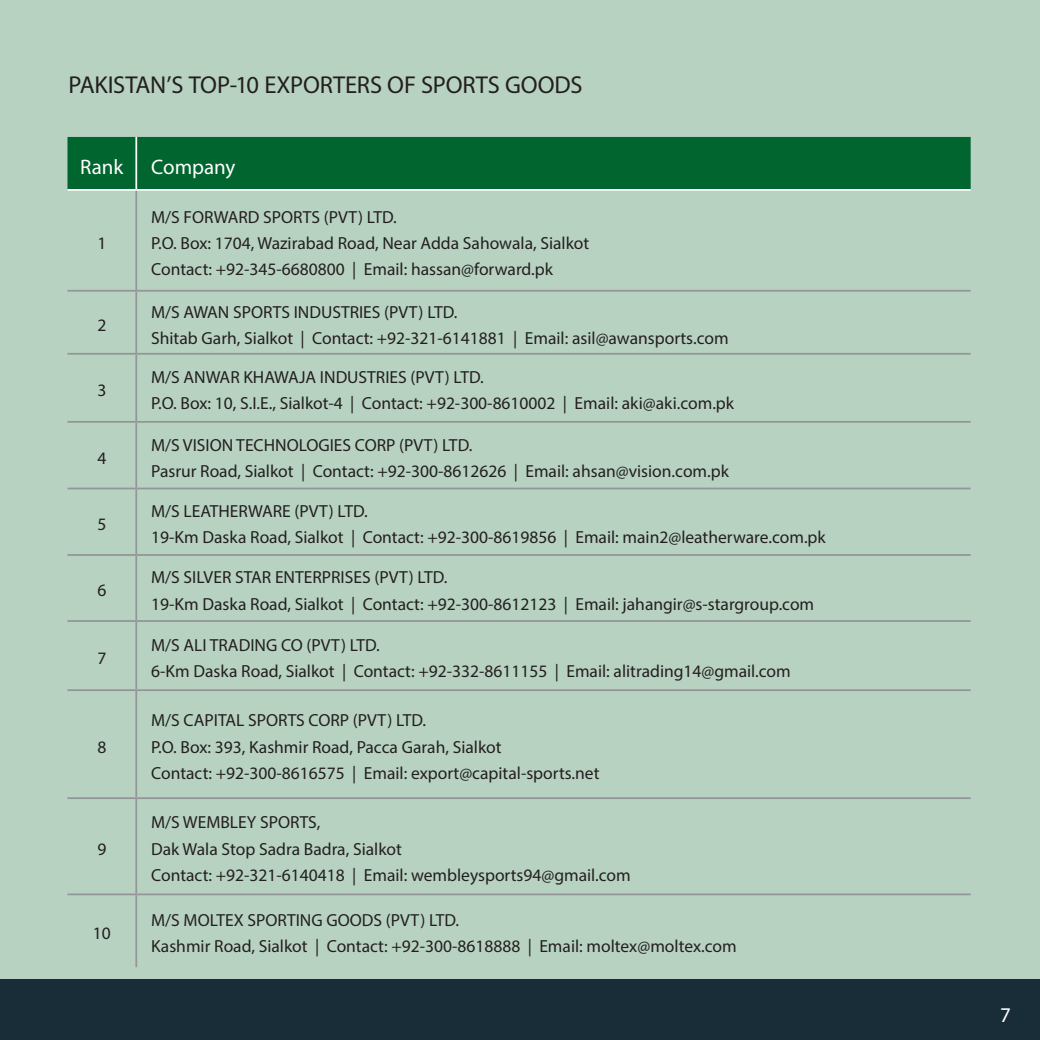
<style>
.page{position:relative;width:1040px;height:1040px;background:#b8d2c1}
.page>*{position:absolute;margin:0;border:0;box-sizing:border-box;transform-origin:0 0}
.t1{font:24.5px "Myriad Pro";letter-spacing:-.005em;color:#231f20}
.t2{font:21px "Myriad Pro";color:#fff}
.t3{font:17.5px/26.2px "Myriad Pro";color:#231f20}
</style>
<div class="page">
<div style="left:5px;top:979px;width:1035px;height:61px;background:#192d39"></div>
<div style="left:0;top:979px;width:5px;height:61px;background:#192d39"></div>
<div style="left:67px;top:137px;width:903px;height:52px;background:#00652e"></div>
<hr style="left:135px;top:191px;width:2px;height:99px;background:#939598">
<hr style="left:67px;top:290px;width:69px;height:1px;background:#939598">
<hr style="left:136px;top:290px;width:834px;height:1px;background:#939598">
<hr style="left:135px;top:291px;width:2px;height:62px;background:#939598">
<hr style="left:67px;top:353px;width:69px;height:1px;background:#939598">
<hr style="left:136px;top:353px;width:834px;height:1px;background:#939598">
<hr style="left:135px;top:354px;width:2px;height:67px;background:#939598">
<hr style="left:67px;top:421px;width:69px;height:2px;background:#939598">
<hr style="left:136px;top:421px;width:834px;height:2px;background:#939598">
<hr style="left:135px;top:423px;width:2px;height:64px;background:#939598">
<hr style="left:67px;top:487px;width:69px;height:2px;background:#939598">
<hr style="left:136px;top:487px;width:834px;height:2px;background:#939598">
<hr style="left:135px;top:489px;width:2px;height:65px;background:#939598">
<hr style="left:67px;top:554px;width:69px;height:2px;background:#939598">
<hr style="left:136px;top:554px;width:834px;height:2px;background:#939598">
<hr style="left:135px;top:556px;width:2px;height:64px;background:#939598">
<hr style="left:67px;top:620px;width:69px;height:2px;background:#939598">
<hr style="left:136px;top:620px;width:834px;height:2px;background:#939598">
<hr style="left:135px;top:622px;width:2px;height:67px;background:#939598">
<hr style="left:67px;top:689px;width:69px;height:2px;background:#939598">
<hr style="left:136px;top:689px;width:834px;height:2px;background:#939598">
<hr style="left:135px;top:691px;width:2px;height:106px;background:#939598">
<hr style="left:67px;top:797px;width:69px;height:2px;background:#939598">
<hr style="left:136px;top:797px;width:834px;height:2px;background:#939598">
<hr style="left:135px;top:799px;width:2px;height:94px;background:#939598">
<hr style="left:67px;top:893px;width:69px;height:2px;background:#939598">
<hr style="left:136px;top:893px;width:834px;height:2px;background:#939598">
<hr style="left:135px;top:895px;width:2px;height:72px;background:#939598">
<hr style="left:135px;top:137px;width:2px;height:52px;background:#fff">
<hr style="left:67px;top:189px;width:69px;height:2px;background:#fff">
<hr style="left:136px;top:189px;width:834px;height:2px;background:#fff">
<h1 class="t1" style="left:68px;top:69px;width:515px">PAKISTAN’S TOP-10 EXPORTERS OF SPORTS GOODS</h1>
<p class="t2" style="left:80px;top:154px;width:45px">Rank</p>
<p class="t2" style="left:151px;top:154px;width:86px">Company</p>
<p class="t3" style="left:97px;top:229px;width:10px">1</p>
<p class="t3" style="left:97px;top:311px;width:10px">2</p>
<p class="t3" style="left:97px;top:377px;width:10px">3</p>
<p class="t3" style="left:97px;top:444px;width:10px">4</p>
<p class="t3" style="left:97px;top:511px;width:10px">5</p>
<p class="t3" style="left:97px;top:577px;width:10px">6</p>
<p class="t3" style="left:97px;top:644px;width:10px">7</p>
<p class="t3" style="left:97px;top:733px;width:10px">8</p>
<p class="t3" style="left:97px;top:835px;width:10px">9</p>
<p class="t3" style="left:93px;top:920px;width:19px">10</p>
<p class="t3" style="left:151px;top:203px;width:439px">M/S FORWARD SPORTS (PVT) LTD.<br>P.O. Box: 1704, Wazirabad Road, Near Adda Sahowala, Sialkot<br>Contact: +92-345-6680800 | Email: hassan@forward.pk</p>
<p class="t3" style="left:151px;top:298px;width:579px">M/S AWAN SPORTS INDUSTRIES (PVT) LTD.<br>Shitab Garh, Sialkot | Contact: +92-321-6141881 | Email: asil@awansports.com</p>
<p class="t3" style="left:151px;top:364px;width:584px">M/S ANWAR KHAWAJA INDUSTRIES (PVT) LTD.<br>P.O. Box: 10, S.I.E., Sialkot-4 | Contact: +92-300-8610002 | Email: aki@aki.com.pk</p>
<p class="t3" style="left:151px;top:431px;width:579px">M/S VISION TECHNOLOGIES CORP (PVT) LTD.<br>Pasrur Road, Sialkot | Contact: +92-300-8612626 | Email: ahsan@vision.com.pk</p>
<p class="t3" style="left:151px;top:498px;width:676px">M/S LEATHERWARE (PVT) LTD.<br>19-Km Daska Road, Sialkot | Contact: +92-300-8619856 | Email: main2@leatherware.com.pk</p>
<p class="t3" style="left:151px;top:564px;width:664px">M/S SILVER STAR ENTERPRISES (PVT) LTD.<br>19-Km Daska Road, Sialkot | Contact: +92-300-8612123 | Email: jahangir@s-stargroup.com</p>
<p class="t3" style="left:151px;top:631px;width:641px">M/S ALI TRADING CO (PVT) LTD.<br>6-Km Daska Road, Sialkot | Contact: +92-332-8611155 | Email: alitrading14@gmail.com</p>
<p class="t3" style="left:151px;top:707px;width:450px">M/S CAPITAL SPORTS CORP (PVT) LTD.<br>P.O. Box: 393, Kashmir Road, Pacca Garah, Sialkot<br>Contact: +92-300-8616575 | Email: export@capital-sports.net</p>
<p class="t3" style="left:151px;top:809px;width:481px">M/S WEMBLEY SPORTS,<br>Dak Wala Stop Sadra Badra, Sialkot<br>Contact: +92-321-6140418 | Email: wembleysports94@gmail.com</p>
<p class="t3" style="left:151px;top:906px;width:587px">M/S MOLTEX SPORTING GOODS (PVT) LTD.<br>Kashmir Road, Sialkot | Contact: +92-300-8618888 | Email: moltex@moltex.com</p>
<p class="t2" style="left:1000px;top:1001px;width:12px">7</p>
</div>
